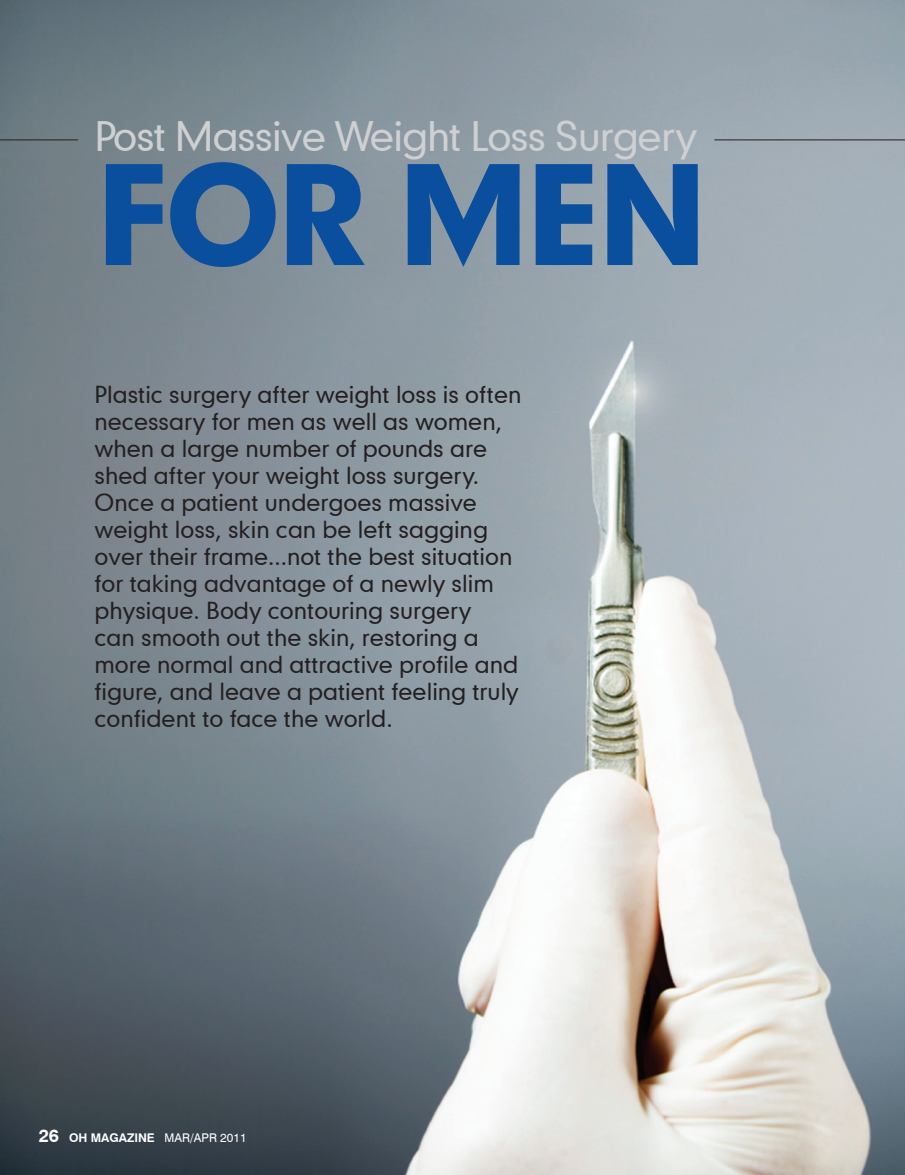
<style>
.page{position:relative;width:905px;height:1175px;background:#fff}
.page>*{position:absolute;margin:0;border:0;box-sizing:border-box;transform-origin:0 0}
.t1{font:132px "Geometric 706 BT Black B";letter-spacing:-.05em;color:#094f9d}
.t2{font:39px "Geometric 706 BT Medium B";letter-spacing:-.025em;color:#cfd0d2}
.t3{font:22.5px/27px "Geometric 706 BT Medium B";color:#231f20}
.t4{font:12px "Swiss 721 BT";color:#fff}
.s1{font-weight:700;font-size:18px}
.s2{font-weight:700}
</style>
<div class="page">
<img style="left:0;top:0;width:904px;height:1174px">
<hr style="left:714px;top:139px;width:190px;height:1px;background:#231f20">
<hr style="left:0;top:139px;width:78px;height:1px;background:#231f20">
<p class="t2" style="left:94px;top:110px;width:604px">Post Massive Weight Loss Surgery</p>
<p class="t1" style="left:94px;top:125px;width:616px">FOR MEN</p>
<p class="t3" style="left:94px;top:380px;width:428px">Plastic surgery after weight loss is often necessary for men as well as women, when a large number of pounds are shed after your weight loss surgery.<br>Once a patient undergoes massive weight loss, skin can be left sagging over their frame...not the best situation for taking advantage of a newly slim physique. Body contouring surgery<br>can smooth out the skin, restoring a more normal and attractive profile and figure, and leave a patient feeling truly confident to face the world.</p>
<p class="t4" style="left:39px;top:1130px;width:209px"><span class="s1">26</span> <span class="s2">OH MAGAZINE</span> MAR/APR 2011</p>
</div>
